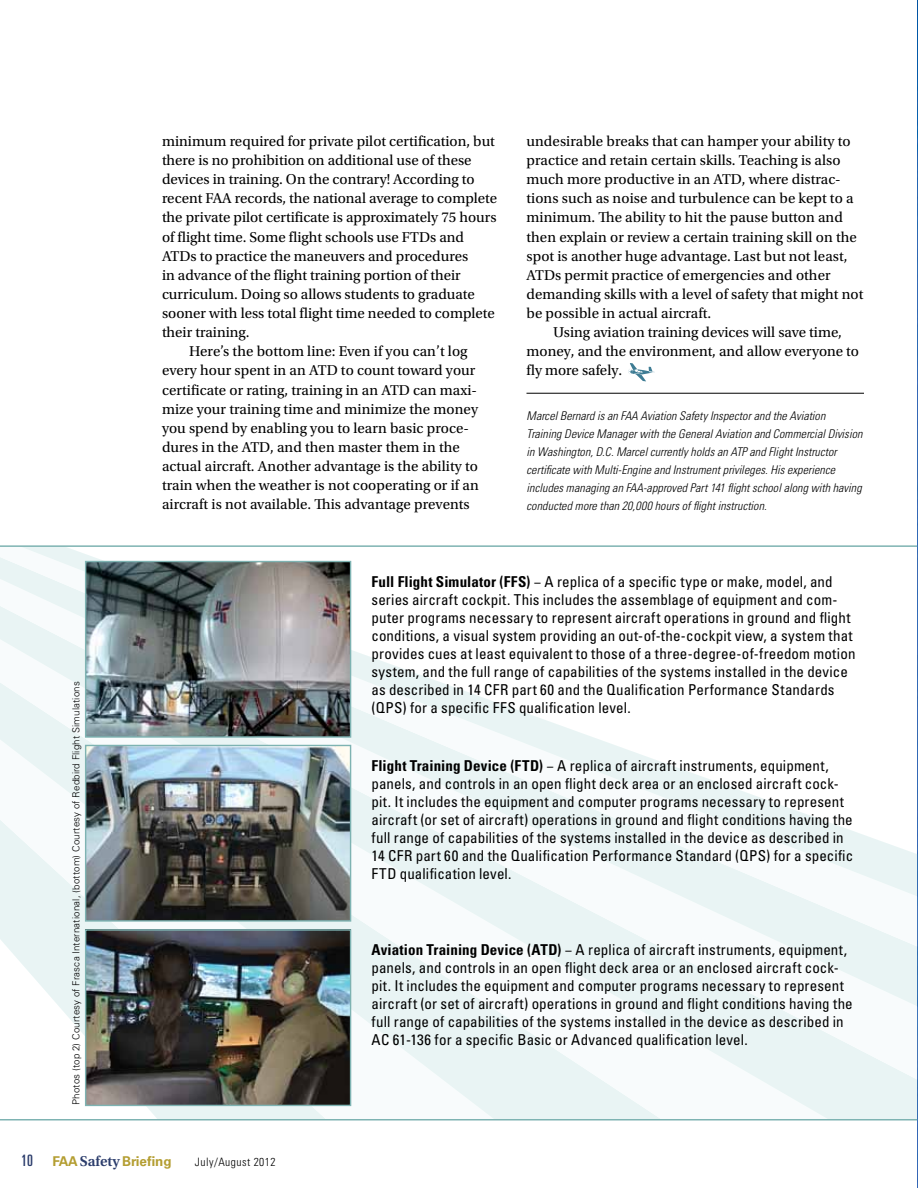
<style>
.page{position:relative;width:918px;height:1188px;background:#fff}
.page>*{position:absolute;margin:0;border:0;box-sizing:border-box;transform-origin:0 0}
.t1{font:condensed 15px/18px "Univers LT Std";letter-spacing:.01em;color:#000}
.t2{font:15px "Utopia Std";color:#000}
.t3{font:700 13.5px "Univers LT Std";color:#b49e32}
.t4{font:italic 300 condensed 12px/18px "Univers LT Std";letter-spacing:.01em;color:#000}
.t5{font:300 condensed 11.55px "Univers LT Std";letter-spacing:.04em;color:#000}
.t6{font:300 9.75px "Univers LT Std";letter-spacing:.015em;color:#000}
.s1{font-weight:700}
.s2{font-weight:400;font-stretch:ultra-condensed;font-size:15.75px;color:#2c3d6c}
.s3{font-family:"Utopia Std";font-weight:600;font-size:15px;color:#2c3d6c}
</style>
<div class="page">
<hr style="left:526px;top:393px;width:338px;height:1px;background:#000">
<svg style="left:628px;top:363px;width:27px;height:18px"></svg>
<img style="left:917px;top:0;width:1px;height:1188px">
<svg style="left:0;top:545px;width:918px;height:575px"></svg>
<img style="left:87px;top:563px;width:262px;height:173px">
<div style="left:85px;top:561px;width:266px;height:177px;border:1px solid #7eb3b2"></div>
<img style="left:87px;top:747px;width:262px;height:173px">
<div style="left:85px;top:745px;width:266px;height:177px;border:1px solid #7eb3b2"></div>
<img style="left:87px;top:931px;width:262px;height:173px">
<div style="left:85px;top:929px;width:266px;height:177px;border:1px solid #7eb3b2"></div>
<p class="t6" style="left:70px;top:1105px;width:425px;rotate:-90deg">Photos (top 2) Courtesy of Frasca International, (bottom) Courtesy of Redbird Flight Simulations</p>
<p class="t2" style="left:162px;top:133px;width:334px">minimum required for private pilot certification, but</p>
<p class="t2" style="left:162px;top:152px;width:311px">there is no prohibition on additional use of these</p>
<p class="t2" style="left:162px;top:171px;width:314px">devices in training. On the contrary! According to</p>
<p class="t2" style="left:162px;top:190px;width:337px">recent FAA records, the national average to complete</p>
<p class="t2" style="left:162px;top:209px;width:336px">the private pilot certificate is approximately 75 hours</p>
<p class="t2" style="left:162px;top:229px;width:304px">of flight time. Some flight schools use FTDs and</p>
<p class="t2" style="left:162px;top:248px;width:308px">ATDs to practice the maneuvers and procedures</p>
<p class="t2" style="left:162px;top:267px;width:300px">in advance of the flight training portion of their</p>
<p class="t2" style="left:162px;top:286px;width:314px">curriculum. Doing so allows students to graduate</p>
<p class="t2" style="left:162px;top:305px;width:334px">sooner with less total flight time needed to complete</p>
<p class="t2" style="left:162px;top:324px;width:89px">their training.</p>
<p class="t2" style="left:189px;top:343px;width:280px">Here’s the bottom line: Even if you can’t log</p>
<p class="t2" style="left:162px;top:362px;width:315px">every hour spent in an ATD to count toward your</p>
<p class="t2" style="left:162px;top:382px;width:317px">certificate or rating, training in an ATD can maxi-</p>
<p class="t2" style="left:162px;top:401px;width:318px">mize your training time and minimize the money</p>
<p class="t2" style="left:162px;top:420px;width:309px">you spend by enabling you to learn basic proce-</p>
<p class="t2" style="left:162px;top:439px;width:299px">dures in the ATD, and then master them in the</p>
<p class="t2" style="left:162px;top:458px;width:318px">actual aircraft. Another advantage is the ability to</p>
<p class="t2" style="left:162px;top:477px;width:318px">train when the weather is not cooperating or if an</p>
<p class="t2" style="left:162px;top:496px;width:309px">aircraft is not available. This advantage prevents</p>
<p class="t2" style="left:526px;top:133px;width:326px">undesirable breaks that can hamper your ability to</p>
<p class="t2" style="left:526px;top:152px;width:316px">practice and retain certain skills. Teaching is also</p>
<p class="t2" style="left:526px;top:171px;width:316px">much more productive in an ATD, where distrac-</p>
<p class="t2" style="left:526px;top:190px;width:329px">tions such as noise and turbulence can be kept to a</p>
<p class="t2" style="left:526px;top:209px;width:318px">minimum. The ability to hit the pause button and</p>
<p class="t2" style="left:526px;top:229px;width:332px">then explain or review a certain training skill on the</p>
<p class="t2" style="left:526px;top:248px;width:322px">spot is another huge advantage. Last but not least,</p>
<p class="t2" style="left:526px;top:267px;width:306px">ATDs permit practice of emergencies and other</p>
<p class="t2" style="left:526px;top:286px;width:338px">demanding skills with a level of safety that might not</p>
<p class="t2" style="left:526px;top:305px;width:186px">be possible in actual aircraft.</p>
<p class="t2" style="left:554px;top:324px;width:290px">Using aviation training devices will save time,</p>
<p class="t2" style="left:526px;top:343px;width:334px">money, and the environment, and allow everyone to</p>
<p class="t2" style="left:526px;top:362px;width:97px">fly more safely.</p>
<p class="t4" style="left:526px;top:407px;width:338px">Marcel Bernard is an FAA Aviation Safety Inspector and the Aviation Training Device Manager with the General Aviation and Commercial Division in Washington, D.C. Marcel currently holds an ATP and Flight Instructor certificate with Multi-Engine and Instrument privileges. His experience includes managing an FAA-approved Part 141 flight school along with having conducted more than 20,000 hours of flight instruction.</p>
<p class="t1" style="left:372px;top:572px;width:485px"><span class="s1">Full Flight Simulator (FFS)</span> − A replica of a specific type or make, model, and series aircraft cockpit. This includes the assemblage of equipment and com&shy;puter programs necessary to represent aircraft operations in ground and flight conditions, a visual system providing an out-of-the-cockpit view, a system that provides cues at least equivalent to those of a three-degree-of-freedom motion system, and the full range of capabilities of the systems installed in the device as described in 14 CFR part 60 and the Qualification Performance Standards (QPS) for a specific FFS qualification level.</p>
<p class="t1" style="left:372px;top:756px;width:483px"><span class="s1">Flight Training Device (FTD)</span> − A replica of aircraft instruments, equipment, panels, and controls in an open flight deck area or an enclosed aircraft cock&shy;pit. It includes the equipment and computer programs necessary to represent aircraft (or set of aircraft) operations in ground and flight conditions having the full range of capabilities of the systems installed in the device as described in 14 CFR part 60 and the Qualification Performance Standard (QPS) for a specific FTD qualification level.</p>
<p class="t1" style="left:372px;top:941px;width:483px"><span class="s1">Aviation Training Device (ATD)</span> − A replica of aircraft instruments, equipment, panels, and controls in an open flight deck area or an enclosed aircraft cock&shy;pit. It includes the equipment and computer programs necessary to represent aircraft (or set of aircraft) operations in ground and flight conditions having the full range of capabilities of the systems installed in the device as described in AC 61-136 for a specific Basic or Advanced qualification level.</p>
<p class="t3" style="left:21px;top:1153px;width:152px"><span class="s2">10</span> FAA <span class="s3">Safety</span>Briefing</p>
<p class="t5" style="left:195px;top:1155px;width:82px">July/August 2012</p>
</div>
